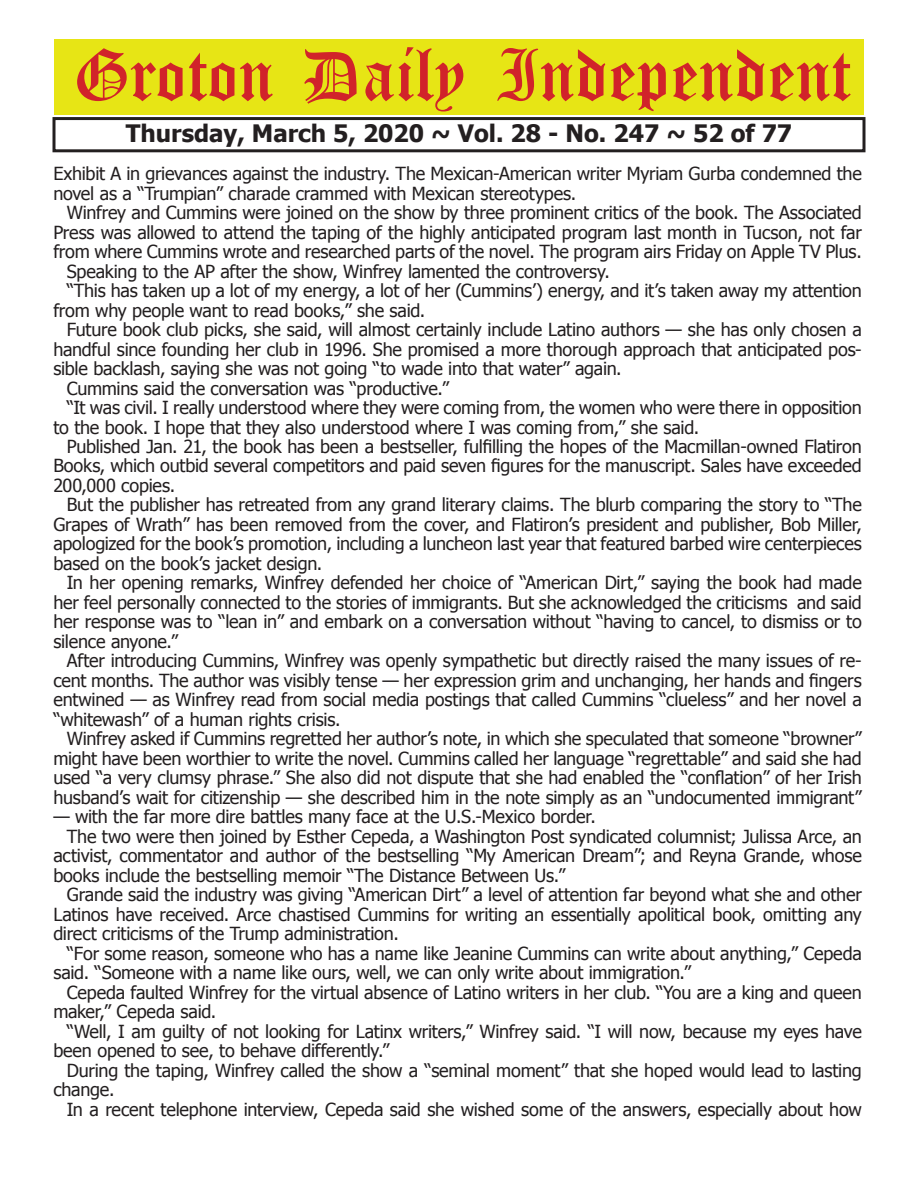
<style>
.page{position:relative;width:918px;height:1188px;background:#fff}
.page>*{position:absolute;margin:0;border:0;box-sizing:border-box;transform-origin:0 0}
.t1{font:54px "Old English Five";color:#d1232a}
.t2{font:700 24px "Tahoma";color:#231f20}
.t3{font:18px/19.5px "Tahoma";letter-spacing:-.01em;color:#231f20}
</style>
<div class="page">
<div style="left:52px;top:117px;width:814px;height:35px;border:3px solid #231f20"></div>
<div style="left:54px;top:40px;width:810px;height:75px;background:#e7e515"></div>
<h1 class="t1" style="left:73px;top:50px;width:779px">Groton Daily Independent</h1>
<h2 class="t2" style="left:126px;top:116px;width:668px">Thursday, March 5, 2020 ~ Vol. 28 - No. 247 ~ 52 of 77</h2>
<p class="t3" style="left:53px;top:163px;width:810px">Exhibit A in grievances against the industry. The Mexican-American writer Myriam Gurba condemned the novel as a “Trumpian” charade crammed with Mexican stereotypes.</p>
<p class="t3" style="left:67px;top:202px;width:796px">Winfrey and Cummins were joined on the show by three prominent critics of the book. The Associated</p>
<p class="t3" style="left:53px;top:221px;width:810px">Press was allowed to attend the taping of the highly anticipated program last month in Tucson, not far</p>
<p class="t3" style="left:53px;top:241px;width:810px">from where Cummins wrote and researched parts of the novel. The program airs Friday on Apple TV Plus.</p>
<p class="t3" style="left:67px;top:260px;width:545px">Speaking to the AP after the show, Winfrey lamented the controversy.</p>
<p class="t3" style="left:67px;top:280px;width:796px">“This has taken up a lot of my energy, a lot of her (Cummins’) energy, and it’s taken away my attention</p>
<p class="t3" style="left:53px;top:299px;width:374px">from why people want to read books,” she said.</p>
<p class="t3" style="left:67px;top:319px;width:796px">Future book club picks, she said, will almost certainly include Latino authors — she has only chosen a</p>
<p class="t3" style="left:53px;top:338px;width:810px">handful since founding her club in 1996. She promised a more thorough approach that anticipated pos-</p>
<p class="t3" style="left:53px;top:358px;width:570px">sible backlash, saying she was not going “to wade into that water” again.</p>
<p class="t3" style="left:67px;top:377px;width:384px">Cummins said the conversation was “productive.”</p>
<p class="t3" style="left:67px;top:397px;width:797px">“It was civil. I really understood where they were coming from, the women who were there in opposition</p>
<p class="t3" style="left:53px;top:416px;width:647px">to the book. I hope that they also understood where I was coming from,” she said.</p>
<p class="t3" style="left:67px;top:436px;width:796px">Published Jan. 21, the book has been a bestseller, fulfilling the hopes of the Macmillan-owned Flatiron</p>
<p class="t3" style="left:53px;top:455px;width:810px">Books, which outbid several competitors and paid seven figures for the manuscript. Sales have exceeded</p>
<p class="t3" style="left:53px;top:475px;width:123px">200,000 copies.</p>
<p class="t3" style="left:67px;top:494px;width:796px">But the publisher has retreated from any grand literary claims. The blurb comparing the story to “The</p>
<p class="t3" style="left:53px;top:514px;width:810px">Grapes of Wrath” has been removed from the cover, and Flatiron’s president and publisher, Bob Miller,</p>
<p class="t3" style="left:53px;top:533px;width:810px">apologized for the book’s promotion, including a luncheon last year that featured barbed wire centerpieces</p>
<p class="t3" style="left:53px;top:553px;width:271px">based on the book’s jacket design.</p>
<p class="t3" style="left:67px;top:572px;width:796px">In her opening remarks, Winfrey defended her choice of “American Dirt,” saying the book had made</p>
<p class="t3" style="left:53px;top:592px;width:810px">her feel personally connected to the stories of immigrants. But she acknowledged the criticisms and said</p>
<p class="t3" style="left:53px;top:611px;width:810px">her response was to “lean in” and embark on a conversation without “having to cancel, to dismiss or to</p>
<p class="t3" style="left:53px;top:631px;width:126px">silence anyone.”</p>
<p class="t3" style="left:67px;top:650px;width:796px">After introducing Cummins, Winfrey was openly sympathetic but directly raised the many issues of re-</p>
<p class="t3" style="left:53px;top:670px;width:810px">cent months. The author was visibly tense — her expression grim and unchanging, her hands and fingers</p>
<p class="t3" style="left:53px;top:689px;width:810px">entwined — as Winfrey read from social media postings that called Cummins “clueless” and her novel a</p>
<p class="t3" style="left:53px;top:709px;width:289px">“whitewash” of a human rights crisis.</p>
<p class="t3" style="left:67px;top:728px;width:797px">Winfrey asked if Cummins regretted her author’s note, in which she speculated that someone “browner”</p>
<p class="t3" style="left:53px;top:748px;width:810px">might have been worthier to write the novel. Cummins called her language “regrettable” and said she had</p>
<p class="t3" style="left:53px;top:767px;width:810px">used “a very clumsy phrase.” She also did not dispute that she had enabled the “conflation” of her Irish</p>
<p class="t3" style="left:53px;top:787px;width:810px">husband’s wait for citizenship — she described him in the note simply as an “undocumented immigrant”</p>
<p class="t3" style="left:53px;top:806px;width:544px">— with the far more dire battles many face at the U.S.-Mexico border.</p>
<p class="t3" style="left:67px;top:826px;width:797px">The two were then joined by Esther Cepeda, a Washington Post syndicated columnist; Julissa Arce, an</p>
<p class="t3" style="left:53px;top:845px;width:810px">activist, commentator and author of the bestselling “My American Dream”; and Reyna Grande, whose</p>
<p class="t3" style="left:53px;top:865px;width:513px">books include the bestselling memoir “The Distance Between Us.”</p>
<p class="t3" style="left:67px;top:884px;width:796px">Grande said the industry was giving “American Dirt” a level of attention far beyond what she and other</p>
<p class="t3" style="left:53px;top:904px;width:810px">Latinos have received. Arce chastised Cummins for writing an essentially apolitical book, omitting any</p>
<p class="t3" style="left:53px;top:923px;width:347px">direct criticisms of the Trump administration.</p>
<p class="t3" style="left:67px;top:943px;width:797px">“For some reason, someone who has a name like Jeanine Cummins can write about anything,” Cepeda</p>
<p class="t3" style="left:53px;top:962px;width:639px">said. “Someone with a name like ours, well, we can only write about immigration.”</p>
<p class="t3" style="left:67px;top:982px;width:797px">Cepeda faulted Winfrey for the virtual absence of Latino writers in her club. “You are a king and queen</p>
<p class="t3" style="left:53px;top:1001px;width:165px">maker,” Cepeda said.</p>
<p class="t3" style="left:67px;top:1021px;width:796px">“Well, I am guilty of not looking for Latinx writers,” Winfrey said. “I will now, because my eyes have</p>
<p class="t3" style="left:53px;top:1040px;width:338px">been opened to see, to behave differently.”</p>
<p class="t3" style="left:67px;top:1060px;width:796px">During the taping, Winfrey called the show a “seminal moment” that she hoped would lead to lasting</p>
<p class="t3" style="left:53px;top:1079px;width:63px">change.</p>
<p class="t3" style="left:67px;top:1099px;width:796px">In a recent telephone interview, Cepeda said she wished some of the answers, especially about how</p>
</div>
